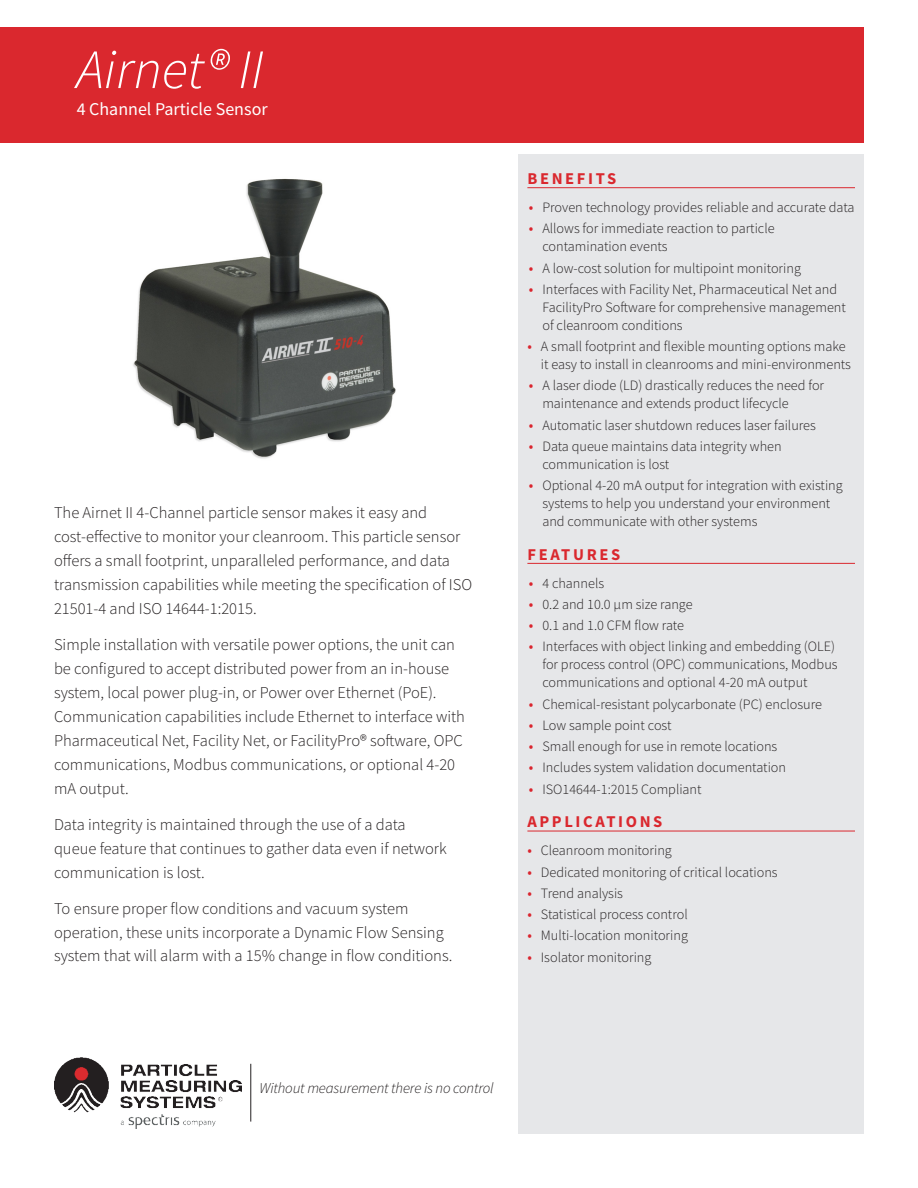
<style>
.page{position:relative;width:918px;height:1188px;background:#fff}
.page>*{position:absolute;margin:0;border:0;box-sizing:border-box;transform-origin:0 0}
.Product_Name{font:italic 300 55.5px "Source Sans Pro";color:#fff}
.Product_Subhead{font:18px "Source Sans Pro";color:#fff}
.Description_Beneath{font:300 16.5px/24px "Source Sans Pro";color:#231f20}
.Benefits_Features_Ap{font:700 16.5px "Source Sans Pro";letter-spacing:.16em;color:#da282e}
.Tagline{font:italic 300 15px "Source Sans Pro";letter-spacing:-.01em;color:#231f20}
.t1{font:300 14.25px/18px "Source Sans Pro";color:#231f20}
.s1{font-weight:400;font-size:15px;color:#da252e}
</style>
<div class="page">
<div style="left:0;top:27px;width:864px;height:116px;background:#da282e"></div>
<hr style="left:250px;top:1064px;width:1px;height:58px;background:#231f20">
<div style="left:518px;top:154px;width:346px;height:980px;background:#e6e7e9"></div>
<hr style="left:527px;top:187px;width:328px;height:1px;background:#da282e">
<hr style="left:527px;top:563px;width:328px;height:1px;background:#da282e">
<hr style="left:527px;top:831px;width:328px;height:1px;background:#da282e">
<img style="left:133px;top:178px;width:263px;height:281px">
<img style="left:54px;top:1057px;width:188px;height:71px">
<p class="Product_Name" style="left:77px;top:36px;width:189px">Airnet® II</p>
<p class="Product_Subhead" style="left:77px;top:98px;width:192px">4 Channel Particle Sensor</p>
<p class="Description_Beneath" style="left:54px;top:501px;width:420px">The Airnet II 4-Channel particle sensor makes it easy and cost-effective to monitor your cleanroom. This particle sensor offers a small footprint, unparalleled performance, and data transmission capabilities while meeting the specification of ISO 21501-4 and ISO 14644-1:2015.</p>
<p class="Description_Beneath" style="left:54px;top:633px;width:413px">Simple installation with versatile power options, the unit can be configured to accept distributed power from an in-house system, local power plug-in, or Power over Ethernet (PoE).<br>Communication capabilities include Ethernet to interface with Pharmaceutical Net, Facility Net, or FacilityPro® software, OPC communications, Modbus communications, or optional 4-20 mA output.</p>
<p class="Description_Beneath" style="left:54px;top:813px;width:394px">Data integrity is maintained through the use of a data queue feature that continues to gather data even if network communication is lost.</p>
<p class="Description_Beneath" style="left:54px;top:897px;width:391px">To ensure proper flow conditions and vacuum system operation, these units incorporate a Dynamic Flow Sensing</p>
<p class="Description_Beneath" style="left:54px;top:943px;width:400px">system that will alarm with a 15% change in flow conditions.</p>
<p class="Benefits_Features_Ap" style="left:527px;top:167px;width:91px">BENEFITS</p>
<p class="t1" style="left:529px;top:198px;width:327px"><span class="s1">•</span> Proven technology provides reliable and accurate data</p>
<p class="t1" style="left:542px;top:220px;width:234px;text-indent:-14px"><span class="s1">•</span> Allows for immediate reaction to particle contamination events</p>
<p class="t1" style="left:529px;top:259px;width:274px"><span class="s1">•</span> A low-cost solution for multipoint monitoring</p>
<p class="t1" style="left:542px;top:280px;width:305px;text-indent:-14px"><span class="s1">•</span> Interfaces with Facility Net, Pharmaceutical Net and<br>FacilityPro Software for comprehensive management of cleanroom conditions</p>
<p class="t1" style="left:541px;top:337px;width:312px;text-indent:-14px"><span class="s1">•</span> A small footprint and flexible mounting options make it easy to install in cleanrooms and mini-environments</p>
<p class="t1" style="left:542px;top:377px;width:283px;text-indent:-14px"><span class="s1">•</span> A laser diode (LD) drastically reduces the need for maintenance and extends product lifecycle</p>
<p class="t1" style="left:529px;top:416px;width:289px"><span class="s1">•</span> Automatic laser shutdown reduces laser failures</p>
<p class="t1" style="left:542px;top:437px;width:241px;text-indent:-14px"><span class="s1">•</span> Data queue maintains data integrity when communication is lost</p>
<p class="t1" style="left:542px;top:476px;width:302px;text-indent:-14px"><span class="s1">•</span> Optional 4-20 mA output for integration with existing systems to help you understand your environment and communicate with other systems</p>
<p class="Benefits_Features_Ap" style="left:527px;top:543px;width:94px">FEATURES</p>
<p class="t1" style="left:529px;top:574px;width:77px"><span class="s1">•</span> 4 channels</p>
<p class="t1" style="left:529px;top:595px;width:165px"><span class="s1">•</span> 0.2 and 10.0 µm size range</p>
<p class="t1" style="left:529px;top:617px;width:157px"><span class="s1">•</span> 0.1 and 1.0 CFM flow rate</p>
<p class="t1" style="left:542px;top:638px;width:297px;text-indent:-14px"><span class="s1">•</span> Interfaces with object linking and embedding (OLE) for process control (OPC) communications, Modbus communications and optional 4-20 mA output</p>
<p class="t1" style="left:529px;top:695px;width:295px"><span class="s1">•</span> Chemical-resistant polycarbonate (PC) enclosure</p>
<p class="t1" style="left:529px;top:716px;width:144px"><span class="s1">•</span> Low sample point cost</p>
<p class="t1" style="left:529px;top:737px;width:250px"><span class="s1">•</span> Small enough for use in remote locations</p>
<p class="t1" style="left:529px;top:759px;width:259px"><span class="s1">•</span> Includes system validation documentation</p>
<p class="t1" style="left:529px;top:780px;width:174px"><span class="s1">•</span> ISO14644-1:2015 Compliant</p>
<p class="Benefits_Features_Ap" style="left:527px;top:811px;width:137px">APPLICATIONS</p>
<p class="t1" style="left:527px;top:842px;width:146px"><span class="s1">•</span> Cleanroom monitoring</p>
<p class="t1" style="left:527px;top:863px;width:252px"><span class="s1">•</span> Dedicated monitoring of critical locations</p>
<p class="t1" style="left:527px;top:884px;width:97px"><span class="s1">•</span> Trend analysis</p>
<p class="t1" style="left:527px;top:905px;width:162px"><span class="s1">•</span> Statistical process control</p>
<p class="t1" style="left:527px;top:927px;width:162px"><span class="s1">•</span> Multi-location monitoring</p>
<p class="t1" style="left:527px;top:948px;width:126px"><span class="s1">•</span> Isolator monitoring</p>
<p class="Tagline" style="left:260px;top:1079px;width:236px">Without measurement there is no control</p>
</div>
